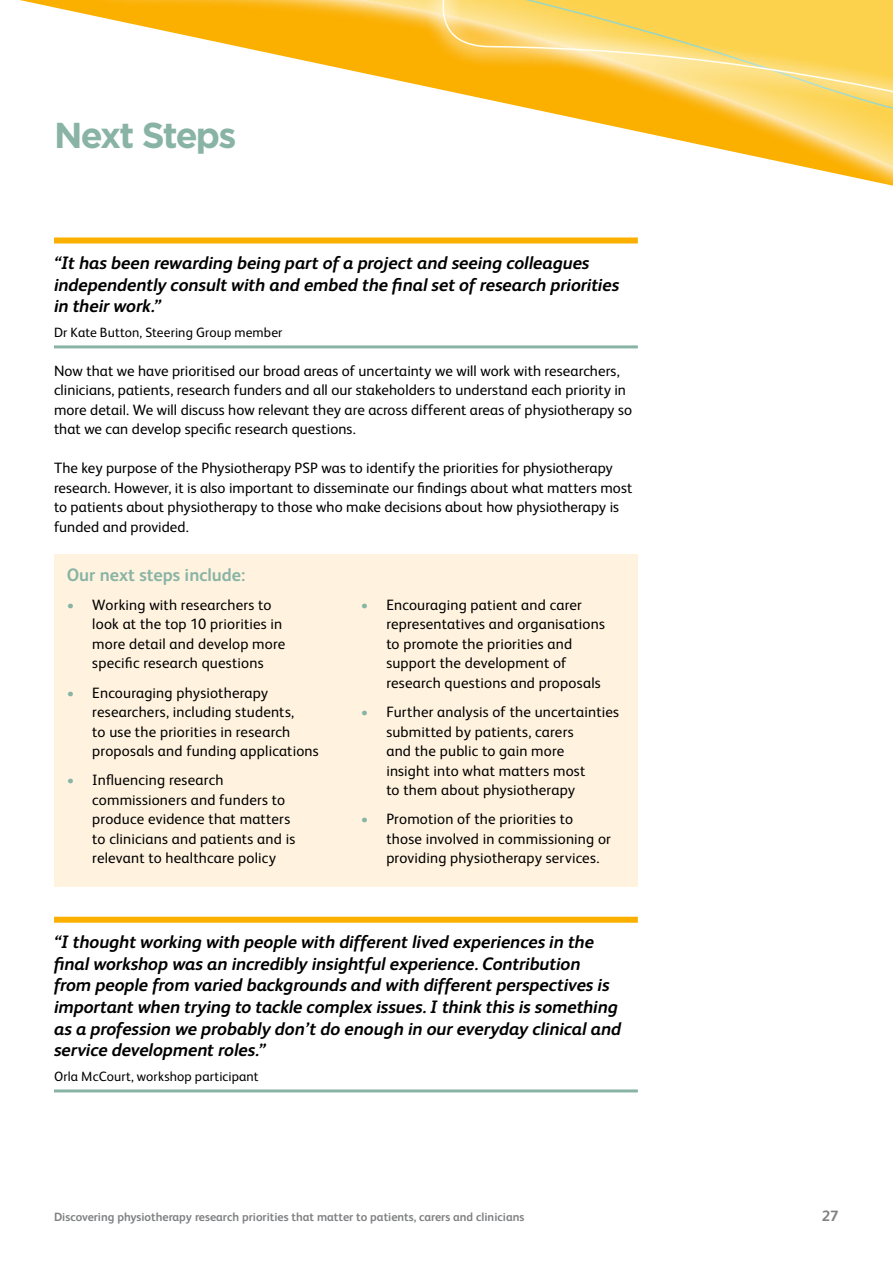
<style>
.page{position:relative;width:893px;height:1263px;background:#fff}
.page>*{position:absolute;margin:0;border:0;box-sizing:border-box;transform-origin:0 0}
.t1{font:700 36px "Gotham";color:#89b4a5}
.t2{font:italic 700 18px/21.6px "FS Albert";letter-spacing:-.005em;color:#000}
.t3{font:700 18px "FS Albert";color:#89b4a5}
.t4{font:15px/19.5px "FS Albert";letter-spacing:.01em;color:#000}
.t5{font:700 15px "FS Albert";color:#808183}
.t6{font:13.5px "FS Albert";letter-spacing:.01em;color:#000}
.t7{font:700 12px "FS Albert";color:#808183}
.s1{color:#89b4a5}
</style>
<div class="page">
<svg style="left:20px;top:0;width:873px;height:244px"></svg>
<svg style="left:84px;top:0;width:809px;height:171px"></svg>
<div style="left:54px;top:554px;width:584px;height:333px;background:#fff3df"></div>
<div style="left:54px;top:237px;width:584px;height:6px;background:#fbb000"></div>
<hr style="left:54px;top:345px;width:584px;height:3px;background:#89b4a5">
<div style="left:54px;top:917px;width:584px;height:6px;background:#fbb000"></div>
<hr style="left:54px;top:1089px;width:584px;height:3px;background:#89b4a5">
<h1 class="t1" style="left:54px;top:111px;width:184px">N ext Steps</h1>
<p class="t2" style="left:54px;top:251px;width:567px">“It has been rewarding being part of a project and seeing colleagues independently consult with and embed the final set of research priorities in their work.”</p>
<p class="t6" style="left:54px;top:323px;width:230px">Dr Kate Button, Steering Group member</p>
<p class="t4" style="left:54px;top:360px;width:579px">Now that we have prioritised our broad areas of uncertainty we will work with researchers, clinicians, patients, research funders and all our stakeholders to understand each priority in more detail. We will discuss how relevant they are across different areas of physiotherapy so that we can develop specific research questions.</p>
<p class="t4" style="left:54px;top:458px;width:580px">The key purpose of the Physiotherapy PSP was to identify the priorities for physiotherapy research. However, it is also important to disseminate our findings about what matters most to patients about physiotherapy to those who make decisions about how physiotherapy is funded and provided.</p>
<p class="t3" style="left:67px;top:562px;width:180px">Our next steps include:</p>
<p class="t4" style="left:92px;top:594px;width:195px;text-indent:-26px"><span class="s1">•</span> Working with researchers to look at the top 10 priorities in more detail and develop more specific research questions</p>
<p class="t4" style="left:92px;top:682px;width:228px;text-indent:-26px"><span class="s1">•</span> Encouraging physiotherapy researchers, including students,<br>to use the priorities in research proposals and funding applications</p>
<p class="t4" style="left:92px;top:770px;width:205px;text-indent:-26px"><span class="s1">•</span> Influencing research commissioners and funders to produce evidence that matters to clinicians and patients and is relevant to healthcare policy</p>
<p class="t4" style="left:386px;top:594px;width:220px;text-indent:-26px"><span class="s1">•</span> Encouraging patient and carer representatives and organisations to promote the priorities and support the development of research questions and proposals</p>
<p class="t4" style="left:386px;top:701px;width:234px;text-indent:-26px"><span class="s1">•</span> Further analysis of the uncertainties submitted by patients, carers<br>and the public to gain more<br>insight into what matters most<br>to them about physiotherapy</p>
<p class="t4" style="left:386px;top:809px;width:226px;text-indent:-26px"><span class="s1">•</span> Promotion of the priorities to those involved in commissioning or providing physiotherapy services.</p>
<p class="t2" style="left:54px;top:930px;width:569px">“I thought working with people with different lived experiences in the final workshop was an incredibly insightful experience. Contribution from people from varied backgrounds and with different perspectives is important when trying to tackle complex issues. I think this is something as a profession we probably don’t do enough in our everyday clinical and service development roles.”</p>
<p class="t6" style="left:54px;top:1067px;width:206px">Orla McCourt, workshop participant</p>
<p class="t7" style="left:54px;top:1208px;width:472px">Discovering physiotherapy research priorities that matter to patients, carers and clinicians</p>
<p class="t5" style="left:822px;top:1205px;width:18px">27</p>
</div>
